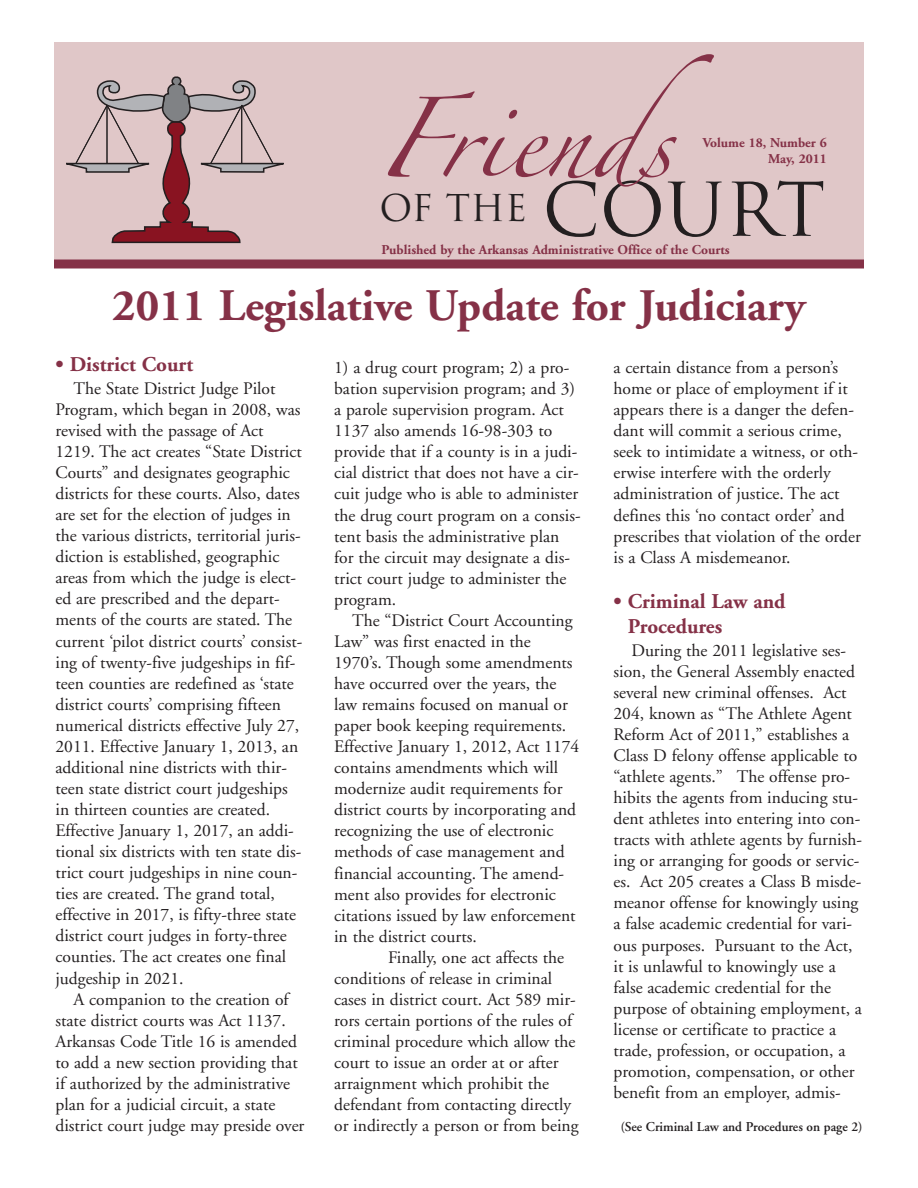
<style>
.page{position:relative;width:918px;height:1188px;background:#fff}
.page>*{position:absolute;margin:0;border:0;box-sizing:border-box;transform-origin:0 0}
.t1{font:72px "Zapfino";color:#853147}
.t2{font:700 45px "Adobe Garamond";color:#853147}
.t3{font:36px "Trajan";color:#231f20}
.t4{font:700 21px/25.2px "Adobe Garamond";color:#853147}
.t5{font:17.55px/21px "Adobe Garamond";color:#231f20}
.t6{font:700 13.5px/16.2px "Adobe Garamond";color:#853147;text-align:right}
.t7{font:600 13.5px "Adobe Garamond";color:#231f20}
.s1{font-size:72px}
</style>
<div class="page">
<div style="left:54px;top:42px;width:810px;height:221px;background:#e0c7c8"></div>
<div style="left:54px;top:260px;width:810px;height:8px;background:#853147"></div>
<svg style="left:66px;top:76px;width:218px;height:167px"></svg>
<h1 class="t1" style="left:377px;top:109px;width:339px">Friends</h1>
<p class="t6" style="left:703px;top:136px;width:125px">Volume 18, Number 6<br>May, 2011</p>
<h3 class="t3" style="left:380px;top:187px;width:448px">of the <span class="s1">COURT</span></h3>
<p class="t6" style="left:382px;top:243px;width:350px">Published by the Arkansas Administrative Office of the Courts</p>
<h2 class="t2" style="left:112px;top:288px;width:695px">2011 Legislative Update for Judiciary</h2>
<p class="t4" style="left:56px;top:354px;width:139px">• District Court</p>
<p class="t5" style="left:55px;top:379px;width:248px;text-indent:18px">The State District Judge Pilot Program, which began in 2008, was revised with the passage of Act 1219. The act creates “State District Courts” and designates geographic districts for these courts. Also, dates are set for the election of judges in the various districts, territorial juris&shy;diction is established, geographic areas from which the judge is elect&shy;ed are prescribed and the depart&shy;ments of the courts are stated. The current ‘pilot district courts’ consist&shy;ing of twenty-five judgeships in fif&shy;teen counties are redefined as ‘state district courts’ comprising fifteen numerical districts effective July 27, 2011. Effective January 1, 2013, an additional nine districts with thir&shy;teen state district court judgeships in thirteen counties are created.<br>Effective January 1, 2017, an addi&shy;tional six districts with ten state dis&shy;trict court judgeships in nine coun&shy;ties are created. The grand total, effective in 2017, is fifty-three state district court judges in forty-three counties. The act creates one final judgeship in 2021.</p>
<p class="t5" style="left:55px;top:990px;width:250px;text-indent:18px">A companion to the creation of state district courts was Act 1137.<br>Arkansas Code Title 16 is amended to add a new section providing that if authorized by the administrative plan for a judicial circuit, a state district court judge may preside over</p>
<p class="t5" style="left:334px;top:359px;width:248px">1) a drug court program; 2) a pro&shy;bation supervision program; and 3) a parole supervision program. Act<br>1137 also amends 16-98-303 to provide that if a county is in a judi&shy;cial district that does not have a cir&shy;cuit judge who is able to administer the drug court program on a consis&shy;tent basis the administrative plan for the circuit may designate a dis&shy;trict court judge to administer the program.</p>
<p class="t5" style="left:334px;top:611px;width:247px;text-indent:18px">The “District Court Accounting<br>Law” was first enacted in the<br>1970’s. Though some amendments have occurred over the years, the law remains focused on manual or paper book keeping requirements.<br>Effective January 1, 2012, Act 1174 contains amendments which will modernize audit requirements for district courts by incorporating and recognizing the use of electronic methods of case management and financial accounting. The amend&shy;ment also provides for electronic citations issued by law enforcement in the district courts.</p>
<p class="t5" style="left:334px;top:948px;width:246px;text-indent:54px">Finally, one act affects the conditions of release in criminal cases in district court. Act 589 mir&shy;rors certain portions of the rules of criminal procedure which allow the court to issue an order at or after arraignment which prohibit the defendant from contacting directly or indirectly a person or from being</p>
<p class="t5" style="left:614px;top:359px;width:249px">a certain distance from a person’s home or place of employment if it appears there is a danger the defen&shy;dant will commit a serious crime, seek to intimidate a witness, or oth&shy;erwise interfere with the orderly administration of justice. The act defines this ‘no contact order’ and prescribes that violation of the order is a Class A misdemeanor.</p>
<p class="t4" style="left:628px;top:590px;width:159px;text-indent:-14px">• Criminal Law and<br>Procedures</p>
<p class="t5" style="left:613px;top:641px;width:250px;text-indent:18px">During the 2011 legislative ses&shy;sion, the General Assembly enacted several new criminal offenses. Act 204, known as “The Athlete Agent Reform Act of 2011,” establishes a Class D felony offense applicable to “athlete agents.” The offense pro&shy;hibits the agents from inducing stu&shy;dent athletes into entering into con&shy;tracts with athlete agents by furnish&shy;ing or arranging for goods or servic&shy;es. Act 205 creates a Class B misde&shy;meanor offense for knowingly using a false academic credential for vari&shy;ous purposes. Pursuant to the Act, it is unlawful to knowingly use a false academic credential for the purpose of obtaining employment, a license or certificate to practice a trade, profession, or occupation, a promotion, compensation, or other benefit from an employer, admis-</p>
<p class="t7" style="left:621px;top:1121px;width:243px">(See Criminal Law and Procedures on page 2)</p>
</div>
